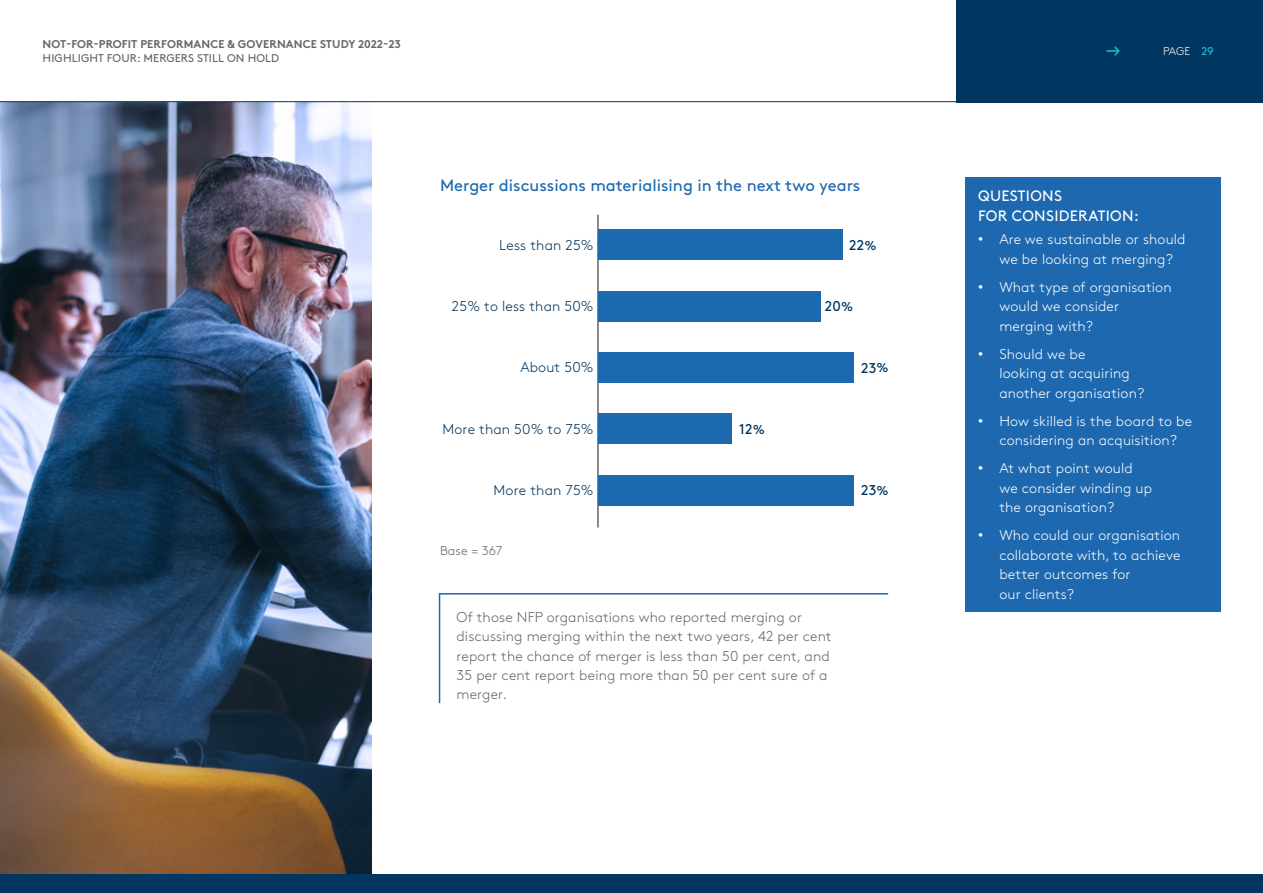
<style>
.page{position:relative;width:1263px;height:893px;background:#fff}
.page>*{position:absolute;margin:0;border:0;box-sizing:border-box;transform-origin:0 0}
.t1{font:16.5px "Brown Std";color:#1d68af}
.t2{font:15px/19.5px "Brown Std";letter-spacing:.02em;color:#fff}
.t3{font:300 14.25px/19.5px "Brown Std";letter-spacing:.01em;color:#fff}
.t4{font:300 14.25px/19.5px "Brown Std";letter-spacing:.01em;color:#666}
.t5{font:300 14.25px "Brown Std";letter-spacing:.01em;color:#003660}
.t6{font:14.25px "Brown Std";letter-spacing:.01em;color:#003660}
.t7{font:300 12.75px "Brown Std";letter-spacing:.01em;color:#666}
.t8{font:700 11.25px "Brown Std";letter-spacing:.01em;color:#666}
.t9{font:11.25px "Brown Std";letter-spacing:.01em;color:#666}
.t10{font:300 11.25px "Brown Std";color:#fff}
.s1{font-size:12.9px}
.s2{font-weight:400;color:#1abfd5}
.s3{font-family:"Arial";font-weight:400}
</style>
<div class="page">
<img style="left:0;top:102px;width:371px;height:772px">
<hr style="left:597px;top:215px;width:2px;height:312px;background:#666">
<div style="left:598px;top:230px;width:244px;height:30px;background:#1c69b0"></div>
<div style="left:598px;top:291px;width:222px;height:30px;background:#1c69b0"></div>
<div style="left:598px;top:352px;width:255px;height:31px;background:#1c69b0"></div>
<div style="left:598px;top:414px;width:133px;height:30px;background:#1c69b0"></div>
<div style="left:598px;top:475px;width:255px;height:30px;background:#1c69b0"></div>
<svg style="left:438px;top:593px;width:451px;height:111px"></svg>
<div style="left:965px;top:177px;width:255px;height:435px;background:#1d68af"></div>
<svg style="left:0;top:0;width:957px;height:102px"></svg>
<div style="left:0;top:874px;width:1263px;height:19px;background:#003660"></div>
<div style="left:957px;top:0;width:306px;height:102px;background:#003660"></div>
<svg style="left:1107px;top:46px;width:13px;height:10px"></svg>
<p class="t8" style="left:43px;top:38px;width:360px">NOT-FOR-PROFIT PERFORMANCE &amp; GOVERNANCE STUDY 2022-23</p>
<p class="t9" style="left:43px;top:52px;width:238px">HIGHLIGHT FOUR: MERGERS STILL ON HOLD</p>
<p class="t1" style="left:440px;top:176px;width:422px">Merger discussions materialising in the next two years</p>
<p class="t5" style="left:499px;top:237px;width:96px">Less than 25%</p>
<p class="t6" style="left:849px;top:237px;width:29px">22<span class="s1">%</span></p>
<p class="t5" style="left:452px;top:298px;width:143px">25% to less than 50%</p>
<p class="t6" style="left:825px;top:298px;width:30px">20<span class="s1">%</span></p>
<p class="t5" style="left:520px;top:359px;width:75px">About 50%</p>
<p class="t6" style="left:861px;top:359px;width:29px">23<span class="s1">%</span></p>
<p class="t5" style="left:442px;top:421px;width:153px">More than 50% to 75%</p>
<p class="t6" style="left:739px;top:421px;width:27px">12<span class="s1">%</span></p>
<p class="t5" style="left:494px;top:482px;width:101px">More than 75%</p>
<p class="t6" style="left:861px;top:482px;width:29px">23<span class="s1">%</span></p>
<p class="t7" style="left:440px;top:544px;width:64px">Base = 367</p>
<p class="t4" style="left:456px;top:607px;width:377px">Of those NFP organisations who reported merging or discussing merging within the next two years, 42 per cent report the chance of merger is less than 50 per cent, and 35 per cent report being more than 50 per cent sure of a merger.</p>
<p class="t10" style="left:1163px;top:45px;width:52px">PAGE <span class="s2">29</span></p>
<p class="t2" style="left:978px;top:186px;width:162px">QUESTIONS<br>FOR CONSIDERATION:</p>
<p class="t3" style="left:978px;top:230px;width:209px;text-align:center"><span class="s3">•</span> Are we sustainable or should we be looking at merging?</p>
<p class="t3" style="left:999px;top:277px;width:174px;text-indent:-21px"><span class="s3">•</span> What type of organisation would we consider merging with?</p>
<p class="t3" style="left:999px;top:344px;width:146px;text-indent:-21px"><span class="s3">•</span> Should we be<br>looking at acquiring another organisation?</p>
<p class="t3" style="left:978px;top:411px;width:216px;text-align:center"><span class="s3">•</span> How skilled is the board to be considering an acquisition?</p>
<p class="t3" style="left:999px;top:459px;width:154px;text-indent:-21px"><span class="s3">•</span> At what point would we consider winding up the organisation?</p>
<p class="t3" style="left:999px;top:526px;width:183px;text-indent:-21px"><span class="s3">•</span> Who could our organisation collaborate with, to achieve better outcomes for<br>our clients?</p>
</div>
